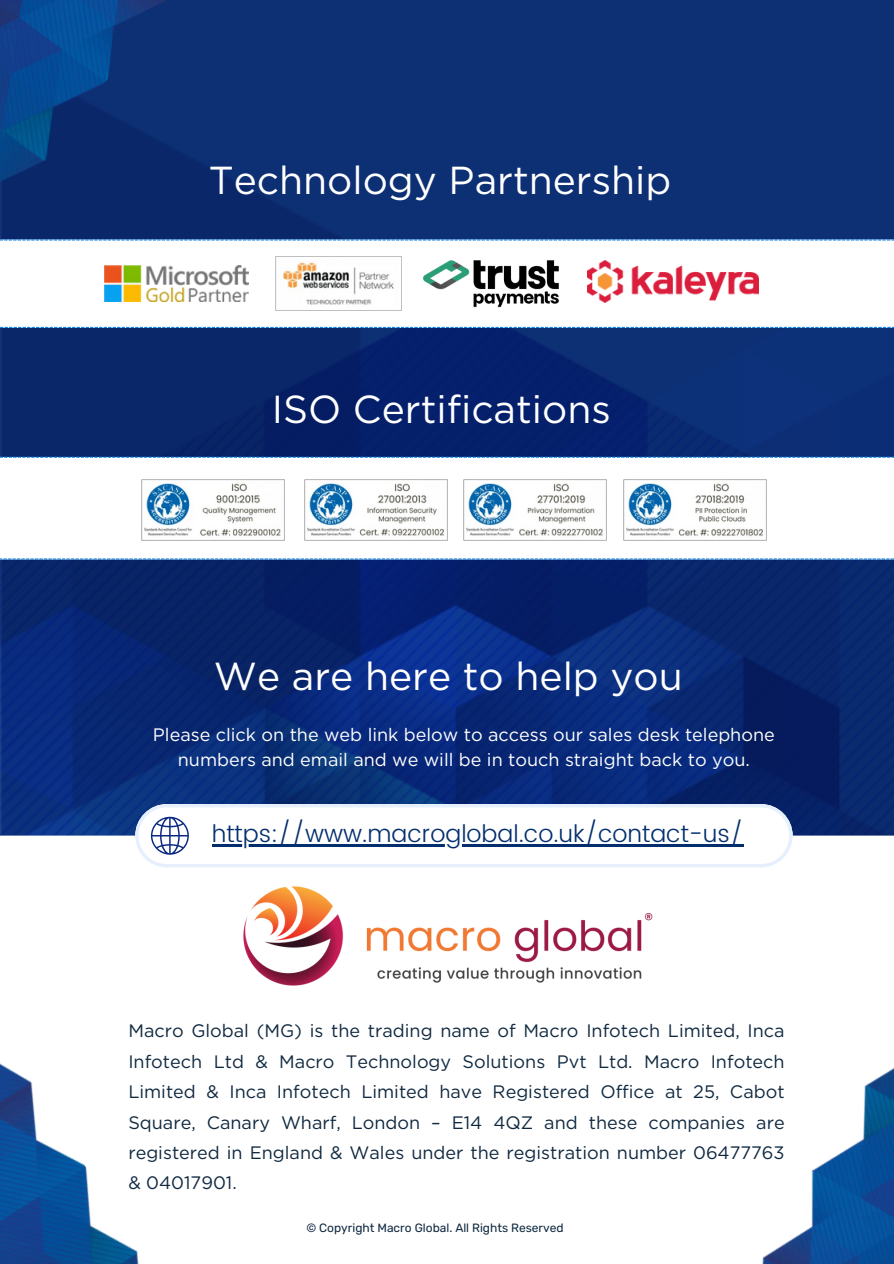
<style>
.page{position:relative;width:894px;height:1264px;background:#fff}
.page>*{position:absolute;margin:0;border:0;box-sizing:border-box;transform-origin:0 0}
.t1{font:39px "Gotham";color:#fff}
.t2{font:300 24px "Poppins";color:#012e6d}
.t3{font:18px/30.3px "Gotham";color:#102940;text-align:justify}
.t4{font:18px/24.8px "Gotham";color:#fff;text-align:center}
.t5{font:12px "Rubik";color:#102940}
</style>
<div class="page">
<img style="left:0;top:0;width:893px;height:835px">
<img style="left:243px;top:886px;width:410px;height:100px">
<svg style="left:0;top:239px;width:893px;height:89px"></svg>
<svg style="left:0;top:456px;width:893px;height:103px"></svg>
<img style="left:464px;top:480px;width:142px;height:60px">
<img style="left:623px;top:480px;width:143px;height:60px">
<img style="left:304px;top:480px;width:143px;height:60px">
<img style="left:142px;top:480px;width:142px;height:60px">
<svg style="left:135px;top:804px;width:657px;height:63px"></svg>
<hr style="left:212px;top:844px;width:531px;height:2px;background:#012e6d">
<img style="left:762px;top:1068px;width:131px;height:195px">
<img style="left:0;top:1063px;width:139px;height:200px">
<img style="left:0;top:0;width:235px;height:303px">
<img style="left:104px;top:265px;width:144px;height:36px">
<img style="left:275px;top:257px;width:126px;height:54px">
<img style="left:421px;top:257px;width:143px;height:54px">
<img style="left:587px;top:261px;width:171px;height:41px">
<h1 class="t1" style="left:209px;top:157px;width:464px">Technology Partnership</h1>
<p class="t1" style="left:271px;top:386px;width:340px">ISO Certifications</p>
<p class="t1" style="left:214px;top:652px;width:470px">We are here to help you</p>
<p class="t4" style="left:153px;top:722px;width:623px">Please click on the web link below to access our sales desk telephone numbers and email and we will be in touch straight back to you.</p>
<p class="t2" style="left:212px;top:819px;width:533px">https://www.macroglobal.co.uk/contact-us/</p>
<p class="t3" style="left:128px;top:1015px;width:657px">Macro Global (MG) is the trading name of Macro Infotech Limited, Inca Infotech Ltd &amp; Macro Technology Solutions Pvt Ltd. Macro Infotech Limited &amp; Inca Infotech Limited have Registered Office at 25, Cabot Square, Canary Wharf, London – E14 4QZ and these companies are registered in England &amp; Wales under the registration number 06477763 &amp; 04017901.</p>
<p class="t5" style="left:306px;top:1220px;width:259px">© Copyright Macro Global. All Rights Reserved</p>
</div>
